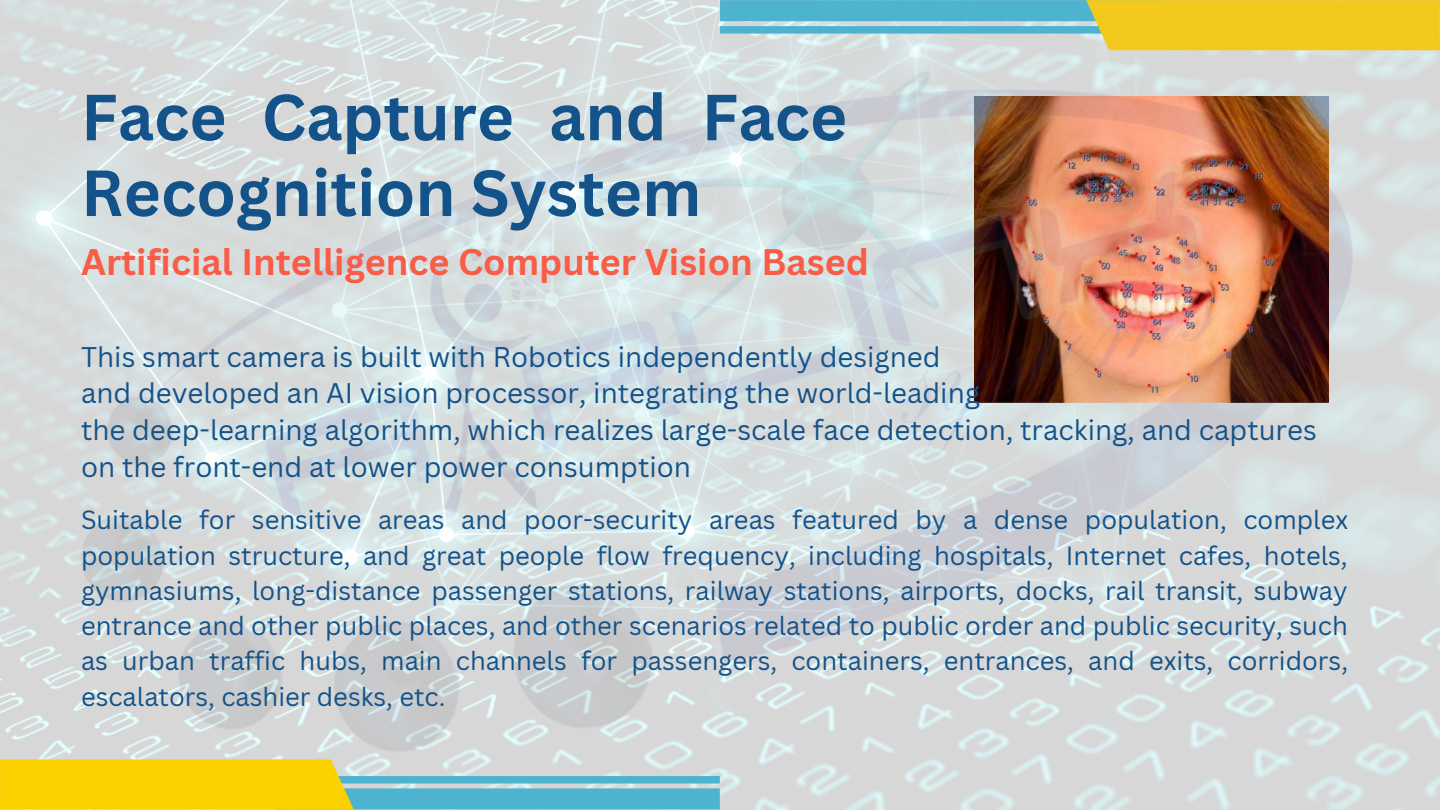
<style>
.page{position:relative;width:1440px;height:810px;background:#fff}
.page>*{position:absolute;margin:0;border:0;box-sizing:border-box;transform-origin:0 0}
.t1{font:700 63.7px/75.8px "Canva Sans";color:#13538a}
.t2{font:700 36px "Canva Sans";color:#f95c47}
.t3{font:27.7px/36.8px "Canva Sans";color:#13538a}
.t4{font:25.6px/35.2px "Canva Sans";color:#13538a;text-align:justify}
</style>
<div class="page">
<img style="left:0;top:0;width:1440px;height:810px">
<img style="left:974px;top:97px;width:354px;height:306px">
<svg style="left:0;top:759px;width:720px;height:50px;background:#c1ca6f"></svg>
<svg style="left:720px;top:0;width:720px;height:50px;background:#bbc77e"></svg>
<h1 class="t1" style="left:81px;top:78px;width:768px">Face Capture and Face<br>Recognition System</h1>
<h2 class="t2" style="left:81px;top:236px;width:789px">Artificial Intelligence Computer Vision Based</h2>
<p class="t3" style="left:81px;top:338px;width:1237px">This smart camera is built with Robotics independently designed<br>and developed an AI vision processor, integrating the world-leading<br>the deep-learning algorithm, which realizes large-scale face detection, tracking, and captures on the front-end at lower power consumption</p>
<p class="t4" style="left:81px;top:502px;width:1269px">Suitable for sensitive areas and poor-security areas featured by a dense population, complex population structure, and great people flow frequency, including hospitals, Internet cafes, hotels, gymnasiums, long-distance passenger stations, railway stations, airports, docks, rail transit, subway entrance and other public places, and other scenarios related to public order and public security, such as urban traffic hubs, main channels for passengers, containers, entrances, and exits, corridors, escalators, cashier desks, etc.</p>
</div>
